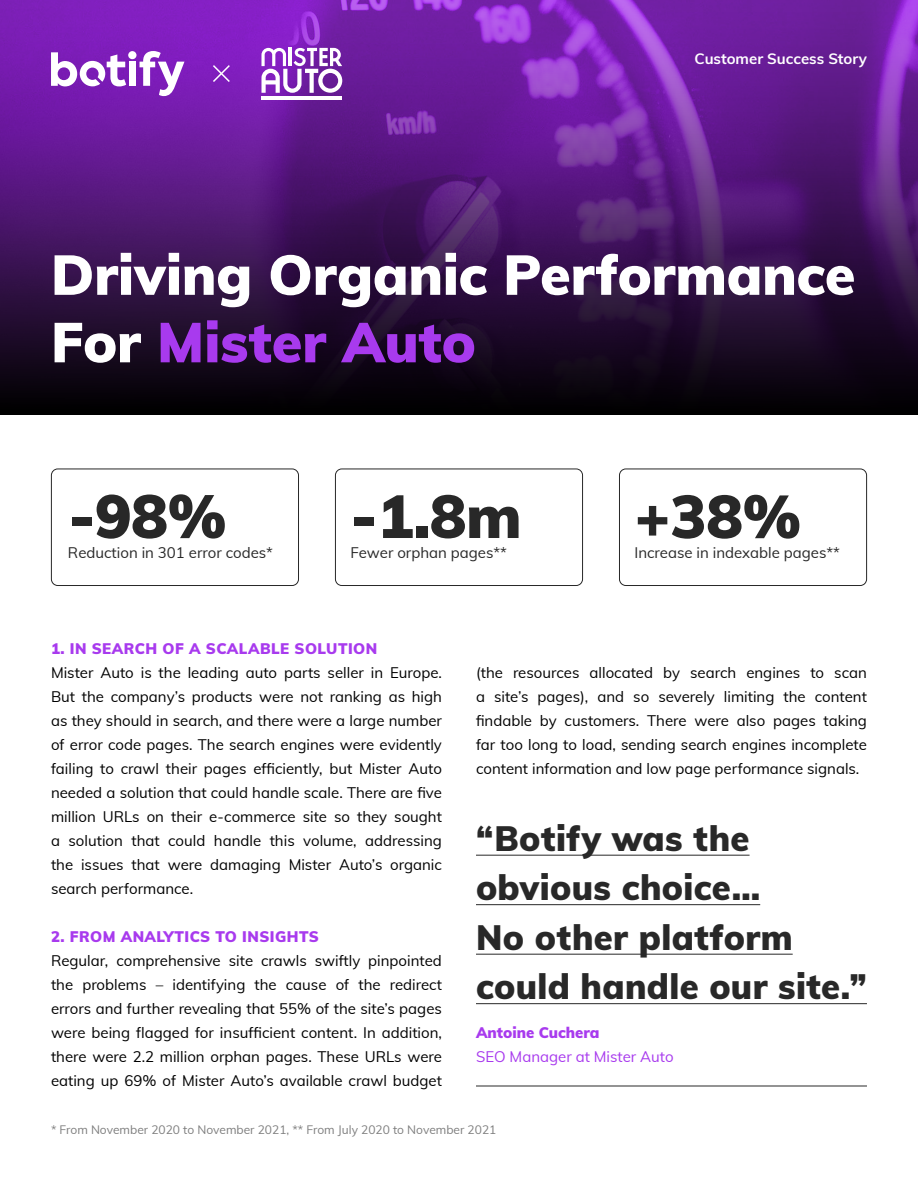
<style>
.page{position:relative;width:918px;height:1188px;background:#fff}
.page>*{position:absolute;margin:0;border:0;box-sizing:border-box;transform-origin:0 0}
.t1{font:900 60.45px "Muli";color:#282828}
.t2{font:900 60px "Muli";color:#282828}
.t3{font:900 55.5px/67.5px "Muli";color:#fff}
.t4{font:900 34.5px/49.5px "Muli";letter-spacing:.01em;color:#282828}
.t5{font:15px/24px "Muli";color:#000;text-align:justify}
.t6{font:15px "Muli";color:#282828}
.t7{font:900 15px "Muli";letter-spacing:.03em;color:#a83aee}
.t8{font:15px "Muli";color:#a83aee}
.t9{font:700 15px "Muli";color:#fff}
.t10{font:900 15px "Muli";color:#a83aee}
.t11{font:12px "Muli";color:#7e7e7e}
.s1{color:#a83aee}
</style>
<div class="page">
<div style="left:51px;top:469px;width:248px;height:117px;border:1px solid #282828;border-radius:6px"></div>
<div style="left:335px;top:469px;width:248px;height:117px;border:1px solid #282828;border-radius:6px"></div>
<div style="left:619px;top:469px;width:248px;height:117px;border:1px solid #282828;border-radius:6px"></div>
<svg style="left:0;top:0;width:918px;height:415px;background:#481567"></svg>
<svg style="left:261px;top:48px;width:81px;height:45px"></svg>
<hr style="left:261px;top:96px;width:81px;height:3px;background:#fff">
<svg style="left:51px;top:51px;width:133px;height:45px"></svg>
<svg style="left:211px;top:63px;width:20px;height:21px"></svg>
<hr style="left:476px;top:855px;width:274px;height:1px;background:#282828">
<hr style="left:476px;top:904px;width:284px;height:1px;background:#282828">
<hr style="left:476px;top:954px;width:317px;height:1px;background:#282828">
<hr style="left:476px;top:1003px;width:391px;height:1px;background:#282828">
<hr style="left:476px;top:1086px;width:391px;height:1px;background:#282828">
<p class="t9" style="left:695px;top:48px;width:174px">Customer Success Story</p>
<h3 class="t3" style="left:51px;top:239px;width:806px">Driving Organic Performance<br>For <span class="s1">Mister Auto</span></h3>
<h1 class="t1" style="left:68px;top:472px;width:160px">-98%</h1>
<h2 class="t2" style="left:635px;top:472px;width:168px">+38%</h2>
<h2 class="t2" style="left:351px;top:472px;width:173px">-1.8m</h2>
<p class="t6" style="left:68px;top:542px;width:207px">Reduction in 301 error codes*</p>
<p class="t6" style="left:351px;top:542px;width:158px">Fewer orphan pages**</p>
<p class="t6" style="left:635px;top:542px;width:207px">Increase in indexable pages**</p>
<p class="t7" style="left:51px;top:638px;width:328px">1. IN SEARCH OF A SCALABLE SOLUTION</p>
<p class="t5" style="left:51px;top:660px;width:392px">Mister Auto is the leading auto parts seller in Europe.<br>But the company’s products were not ranking as high as they should in search, and there were a large number of error code pages. The search engines were evidently failing to crawl their pages efficiently, but Mister Auto needed a solution that could handle scale. There are five million URLs on their e-commerce site so they sought a solution that could handle this volume, addressing the issues that were damaging Mister Auto’s organic search performance.</p>
<p class="t7" style="left:51px;top:926px;width:269px">2. FROM ANALYTICS TO INSIGHTS</p>
<p class="t5" style="left:51px;top:948px;width:393px">Regular, comprehensive site crawls swiftly pinpointed the problems – identifying the cause of the redirect errors and further revealing that 55% of the site’s pages were being flagged for insufficient content. In addition, there were 2.2 million orphan pages. These URLs were eating up 69% of Mister Auto’s available crawl budget</p>
<p class="t5" style="left:476px;top:660px;width:392px">(the resources allocated by search engines to scan a site’s pages), and so severely limiting the content findable by customers. There were also pages taking far too long to load, sending search engines incomplete content information and low page performance signals.</p>
<h3 class="t4" style="left:476px;top:812px;width:392px">“Botify was the obvious choice…<br>No other platform could handle our site.”</h3>
<p class="t10" style="left:476px;top:1022px;width:125px">Antoine Cuchera</p>
<p class="t8" style="left:476px;top:1046px;width:199px">SEO Manager at Mister Auto</p>
<p class="t11" style="left:51px;top:1121px;width:447px">* From November 2020 to November 2021, ** From July 2020 to November 2021</p>
</div>
